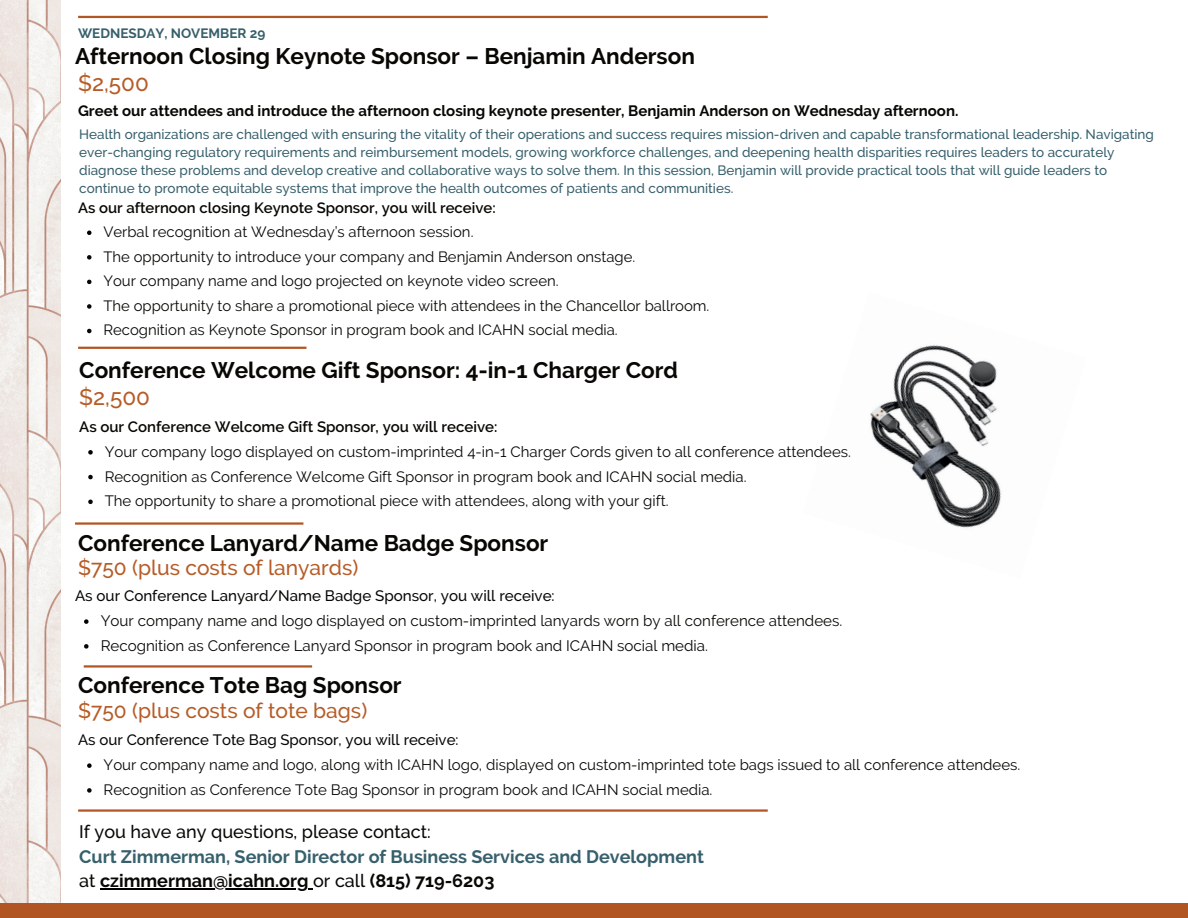
<style>
.page{position:relative;width:1188px;height:918px;background:#fff}
.page>*{position:absolute;margin:0;border:0;box-sizing:border-box;transform-origin:0 0}
.t1{font:700 22.5px "Raleway";color:#080704}
.t2{font:500 22.5px "Raleway";color:#b65c27}
.t3{font:500 21px "Raleway";color:#b65c27}
.t4{font:700 18px/24.8px "Raleway";color:#37606c}
.t5{font:500 18px "Raleway";color:#080704}
.t6{font:15.15px/24.8px "Raleway";color:#080704}
.t7{font:500 15.15px "Raleway";color:#080704}
.t8{font:15px/24.8px "Raleway";color:#080704}
.t9{font:700 15px "Raleway";color:#080704}
.t10{font:600 15px "Raleway";color:#080704}
.t11{font:500 15px "Raleway";color:#080704}
.t12{font:14.85px/24.6px "Raleway";color:#080704}
.t13{font:600 14.85px "Raleway";color:#080704}
.t14{font:500 13.5px/18px "Raleway";color:#37606c}
.t15{font:700 13.5px "Raleway";color:#37606c}
.s1{font-weight:500;color:#080704}
.s2{color:#080704}
</style>
<div class="page">
<img style="left:0;top:0;width:61px;height:903px">
<div style="left:0;top:903px;width:1188px;height:15px;background:#b15623"></div>
<img style="left:870px;top:345px;width:131px;height:183px">
<svg style="left:88px;top:450px;width:5px;height:5px"></svg>
<svg style="left:88px;top:475px;width:5px;height:4px"></svg>
<svg style="left:88px;top:500px;width:5px;height:4px"></svg>
<svg style="left:84px;top:619px;width:5px;height:5px"></svg>
<svg style="left:84px;top:644px;width:5px;height:5px"></svg>
<svg style="left:87px;top:763px;width:5px;height:5px"></svg>
<svg style="left:87px;top:788px;width:5px;height:5px"></svg>
<hr style="left:100px;top:889px;width:209px;height:1px;background:#000">
<hr style="left:78px;top:16px;width:690px;height:2px;background:#b15623">
<hr style="left:75px;top:522px;width:228px;height:3px;background:#b15623">
<hr style="left:84px;top:665px;width:228px;height:3px;background:#b15623">
<hr style="left:78px;top:809px;width:690px;height:3px;background:#b15623">
<svg style="left:87px;top:231px;width:5px;height:4px"></svg>
<svg style="left:87px;top:255px;width:5px;height:5px"></svg>
<svg style="left:87px;top:280px;width:5px;height:4px"></svg>
<svg style="left:87px;top:304px;width:5px;height:5px"></svg>
<svg style="left:87px;top:329px;width:5px;height:4px"></svg>
<hr style="left:78px;top:347px;width:228px;height:2px;background:#b15623">
<p class="t15" style="left:78px;top:26px;width:189px">WEDNESDAY, NOVEMBER 29</p>
<h1 class="t2" style="left:78px;top:70px;width:72px">$2,500</h1>
<h1 class="t1" style="left:75px;top:43px;width:621px">Afternoon Closing Keynote Sponsor – Benjamin Anderson</h1>
<p class="t9" style="left:78px;top:102px;width:882px">Greet our attendees and introduce the afternoon closing keynote presenter, Benjamin Anderson on Wednesday afternoon.</p>
<p class="t14" style="left:79px;top:125px;width:1076px">Health organizations are challenged with ensuring the vitality of their operations and success requires mission-driven and capable transformational leadership. Navigating ever-changing regulatory requirements and reimbursement models, growing workforce challenges, and deepening health disparities requires leaders to accurately diagnose these problems and develop creative and collaborative ways to solve them. In this session, Benjamin will provide practical tools that will guide leaders to continue to promote equitable systems that improve the health outcomes of patients and communities.</p>
<p class="t13" style="left:78px;top:199px;width:419px">As our afternoon closing Keynote Sponsor, you will receive:</p>
<p class="t12" style="left:103px;top:220px;width:608px">Verbal recognition at Wednesday’s afternoon session.<br>The opportunity to introduce your company and Benjamin Anderson onstage.<br>Your company name and logo projected on keynote video screen.<br>The opportunity to share a promotional piece with attendees in the Chancellor ballroom.<br>Recognition as Keynote Sponsor in program book and ICAHN social media.</p>
<h1 class="t1" style="left:79px;top:357px;width:600px">Conference Welcome Gift Sponsor: 4-in-1 Charger Cord</h1>
<h1 class="t2" style="left:79px;top:384px;width:72px">$2,500</h1>
<p class="t10" style="left:79px;top:418px;width:420px">As our Conference Welcome Gift Sponsor, you will receive:</p>
<p class="t8" style="left:105px;top:439px;width:748px">Your company logo displayed on custom-imprinted 4-in-1 Charger Cords given to all conference attendees.<br>Recognition as Conference Welcome Gift Sponsor in program book and ICAHN social media.<br>The opportunity to share a promotional piece with attendees, along with your gift.</p>
<h1 class="t1" style="left:78px;top:530px;width:472px">Conference Lanyard/Name Badge Sponsor</h1>
<h2 class="t3" style="left:78px;top:556px;width:282px">$750 (plus costs of lanyards)</h2>
<p class="t7" style="left:75px;top:587px;width:481px">As our Conference Lanyard/Name Badge Sponsor, you will receive:</p>
<p class="t6" style="left:101px;top:608px;width:743px">Your company name and logo displayed on custom-imprinted lanyards worn by all conference attendees.<br>Recognition as Conference Lanyard Sponsor in program book and ICAHN social media.</p>
<h1 class="t1" style="left:78px;top:673px;width:325px">Conference Tote Bag Sponsor</h1>
<h2 class="t3" style="left:78px;top:699px;width:291px">$750 (plus costs of tote bags)</h2>
<p class="t11" style="left:78px;top:731px;width:382px">As our Conference Tote Bag Sponsor, you will receive:</p>
<p class="t8" style="left:104px;top:752px;width:918px">Your company name and logo, along with ICAHN logo, displayed on custom-imprinted tote bags issued to all conference attendees.<br>Recognition as Conference Tote Bag Sponsor in program book and ICAHN social media.</p>
<h3 class="t5" style="left:79px;top:821px;width:353px">If you have any questions, please contact:</h3>
<h3 class="t4" style="left:79px;top:844px;width:626px">Curt Zimmerman, Senior Director of Business Services and Development <span class="s1">at</span> <span class="s2">czimmerman@icahn.org</span> <span class="s1">or call</span> <span class="s2">(815) 719-6203</span></h3>
</div>
